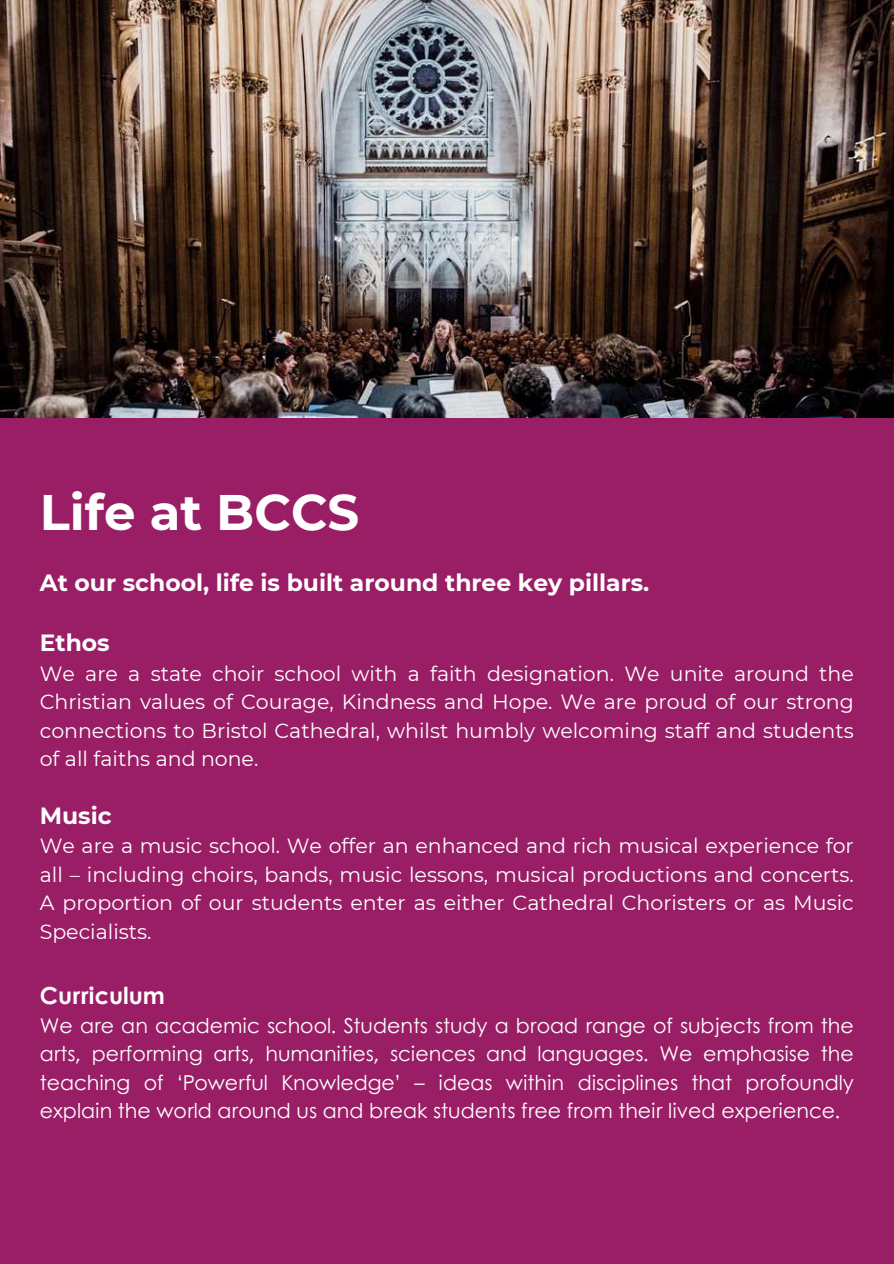
<style>
.page{position:relative;width:894px;height:1264px;background:#fff}
.page>*{position:absolute;margin:0;border:0;box-sizing:border-box;transform-origin:0 0}
.t1{font:700 49.8px "Montserrat";color:#fff}
.t2{font:700 23.4px "Montserrat";color:#fff}
.t3{font:700 23.4px "Century Gothic";color:#fff}
.t4{font:20.55px/28.5px "Montserrat";color:#fff;text-align:justify}
.t5{font:20.55px/28.5px "Century Gothic";color:#fff;text-align:justify}
</style>
<div class="page">
<div style="left:0;top:391px;width:893px;height:872px;background:#991e66"></div>
<img style="left:0;top:0;width:893px;height:417px">
<h1 class="t1" style="left:40px;top:482px;width:321px">Life at BCCS</h1>
<p class="t2" style="left:40px;top:568px;width:611px">At our school, life is built around three key pillars.</p>
<p class="t2" style="left:40px;top:628px;width:71px">Ethos</p>
<p class="t4" style="left:40px;top:659px;width:815px">We are a state choir school with a faith designation. We unite around the Christian values of Courage, Kindness and Hope. We are proud of our strong connections to Bristol Cathedral, whilst humbly welcoming staff and students of all faiths and none.</p>
<p class="t2" style="left:40px;top:801px;width:73px">Music</p>
<p class="t4" style="left:40px;top:831px;width:815px">We are a music school. We offer an enhanced and rich musical experience for all – including choirs, bands, music lessons, musical productions and concerts.<br>A proportion of our students enter as either Cathedral Choristers or as Music Specialists.</p>
<p class="t3" style="left:40px;top:977px;width:127px">Curriculum</p>
<p class="t5" style="left:40px;top:1009px;width:815px">We are an academic school. Students study a broad range of subjects from the arts, performing arts, humanities, sciences and languages. We emphasise the teaching of ‘Powerful Knowledge’ – ideas within disciplines that profoundly explain the world around us and break students free from their lived experience.</p>
</div>
